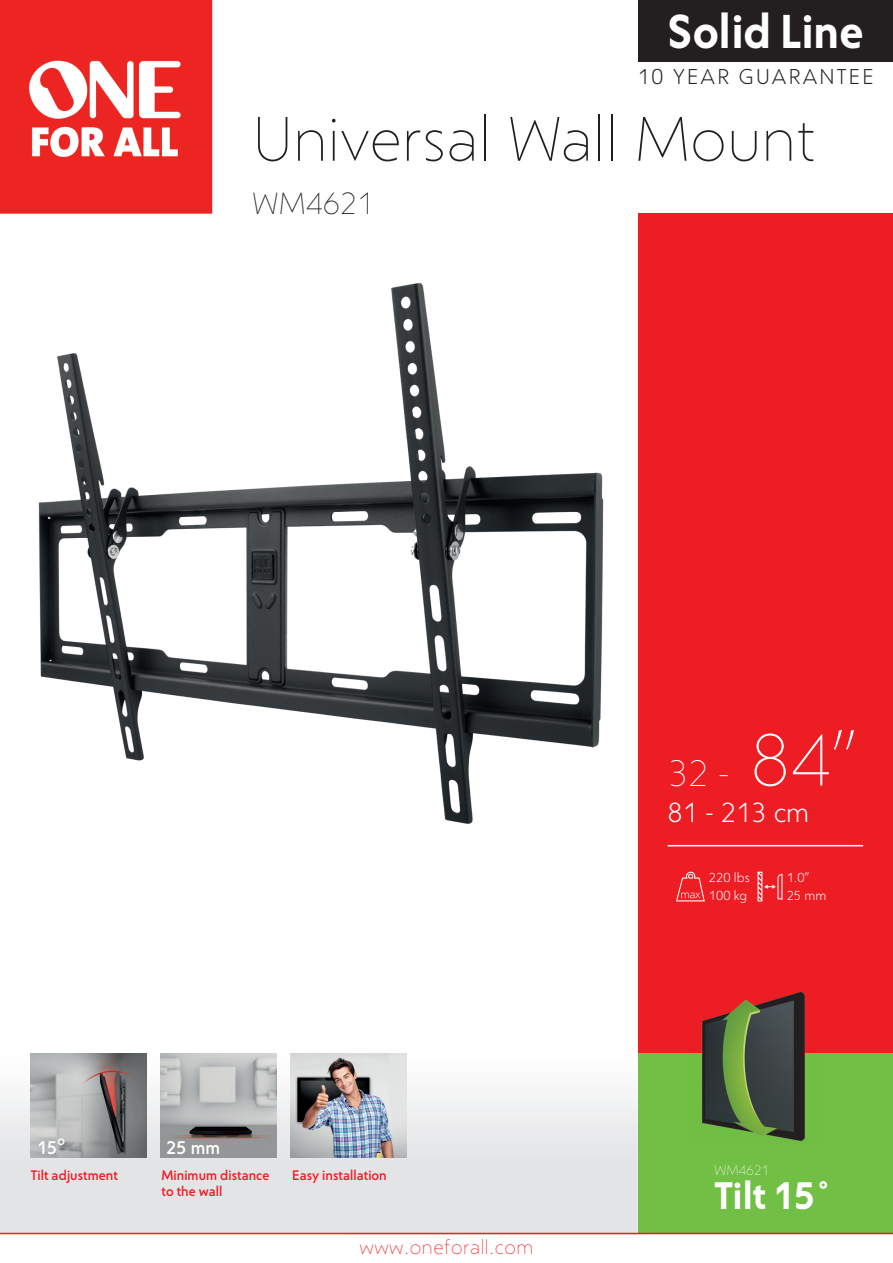
<style>
.page{position:relative;width:893px;height:1263px;background:#fff}
.page>*{position:absolute;margin:0;border:0;box-sizing:border-box;transform-origin:0 0}
.t1{font:300 61.5px "Corsica MX";color:#231f20}
.t2{font:600 46.5px "Corsica MX";color:#fff}
.t3{font:600 37.5px "Corsica MX";color:#fff}
.t4{font:300 36px "Corsica MX";color:#fff}
.t5{font:300 30px "Corsica MX";color:#231f20}
.t6{font:27px "Corsica MX";color:#fff}
.t7{font:21px "Corsica MX";letter-spacing:.105em;color:#231f20}
.t8{font:300 19.5px "Corsica MX";letter-spacing:.025em;color:#ee1d23}
.t9{font:500 18px "Corsica MX";color:#fff}
.t10{font:500 13.5px/16.2px "Corsica MX";color:#ee1d23}
.t11{font:300 13.5px "Corsica MX";color:#fff}
.t12{font:500 13.2px "Corsica MX";color:#fff}
.t13{font:12.75px/18px "Corsica MX";color:#fff}
.s1{font-size:72px}
</style>
<div class="page">
<img style="left:0;top:0;width:344px;height:1235px">
<div style="left:638px;top:0;width:255px;height:62px;background:#231f20"></div>
<div style="left:638px;top:213px;width:255px;height:1016px;background:#ee1d23"></div>
<div style="left:638px;top:1053px;width:255px;height:180px;background:#71bf44"></div>
<hr style="left:0;top:1233px;width:893px;height:1px;background:#ee1d23">
<svg style="left:676px;top:872px;width:29px;height:29px"></svg>
<svg style="left:758px;top:872px;width:25px;height:29px"></svg>
<hr style="left:668px;top:845px;width:195px;height:1px;background:#fff">
<img style="left:701px;top:991px;width:104px;height:150px">
<img style="left:161px;top:1053px;width:115px;height:105px">
<img style="left:291px;top:1053px;width:115px;height:105px">
<img style="left:31px;top:1053px;width:115px;height:105px">
<img style="left:0;top:279px;width:604px;height:557px">
<h2 class="t2" style="left:667px;top:2px;width:198px">Solid Line</h2>
<h3 class="t7" style="left:638px;top:64px;width:237px">10 YEAR GUARANTEE</h3>
<h1 class="t1" style="left:252px;top:102px;width:565px">Universal Wall Mount</h1>
<h3 class="t5" style="left:252px;top:185px;width:123px">WM4621</h3>
<p class="t12" style="left:57px;top:1132px;width:9px">o</p>
<h3 class="t9" style="left:37px;top:1136px;width:22px">15</h3>
<h3 class="t9" style="left:166px;top:1136px;width:55px">25 mm</h3>
<p class="t10" style="left:31px;top:1167px;width:89px">Tilt adjustment</p>
<p class="t10" style="left:162px;top:1167px;width:109px">Minimum distance to the wall</p>
<p class="t10" style="left:292px;top:1167px;width:96px">Easy installation</p>
<h3 class="t8" style="left:360px;top:1235px;width:175px">www.oneforall.com</h3>
<h3 class="t4" style="left:668px;top:751px;width:191px">32 - <span class="s1">84”</span></h3>
<h3 class="t6" style="left:668px;top:796px;width:143px">81 - 213 cm</h3>
<p class="t13" style="left:709px;top:868px;width:42px">220 lbs<br>100 kg</p>
<p class="t13" style="left:787px;top:868px;width:41px">1.0”<br>25 mm</p>
<p class="t11" style="left:714px;top:1162px;width:56px">WM4621</p>
<h3 class="t3" style="left:714px;top:1172px;width:118px">Tilt 15˚</h3>
</div>
